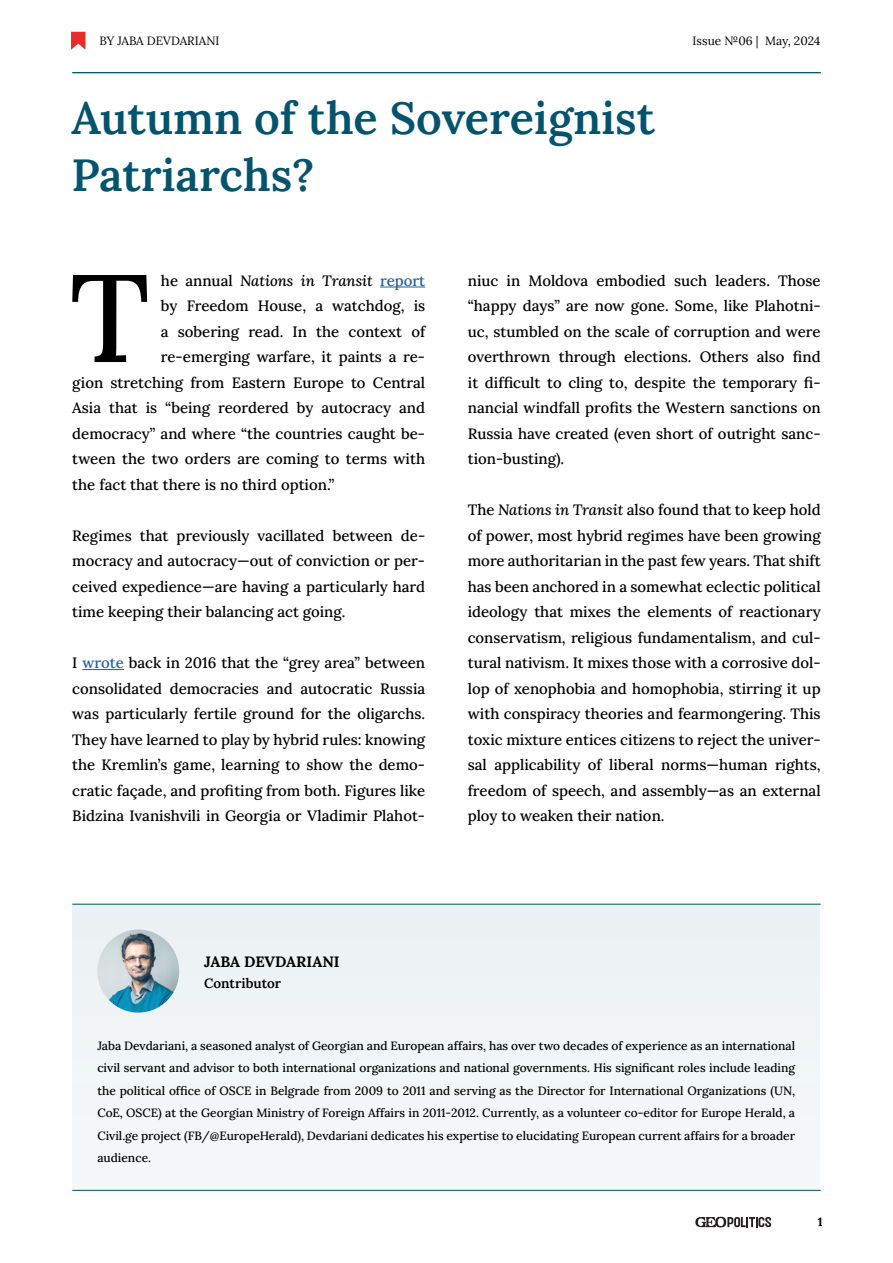
<style>
.page{position:relative;width:893px;height:1263px;background:#fff}
.page>*{position:absolute;margin:0;border:0;box-sizing:border-box;transform-origin:0 0}
.t1{font:500 124.35px "Lora";color:#000}
.t2{font:600 45px/57px "Lora";color:#02536b}
.t3{font:500 15px/25.5px "Lora";color:#000;text-align:justify}
.t4{font:italic 500 15px "Lora";color:#000}
.t5{font:700 15px "Lora";color:#000}
.t6{font:600 13.5px "Lora";color:#000}
.t7{font:500 12px/22.5px "Lora";color:#000;text-align:justify}
.t8{font:12px "Lora";color:#000}
.t9{font:700 12px "Lora";color:#000}
.s1{font-style:normal}
.s2{font-style:normal;color:#215e9e}
.s3{color:#215e9e}
.s4{font-style:italic}
</style>
<div class="page">
<svg style="left:695px;top:1217px;width:76px;height:10px"></svg>
<svg style="left:71px;top:32px;width:14px;height:18px"></svg>
<hr style="left:380px;top:287px;width:45px;height:1px;background:#215e9e">
<hr style="left:82px;top:669px;width:42px;height:1px;background:#215e9e">
<hr style="left:72px;top:72px;width:749px;height:1px;background:#02536b">
<div style="left:72px;top:904px;width:748px;height:287px;background:#f1f5f7"></div>
<hr style="left:72px;top:904px;width:749px;height:1px;background:#02536b">
<hr style="left:72px;top:1190px;width:749px;height:1px;background:#02536b">
<img style="left:97px;top:929px;width:82px;height:83px">
<p class="t8" style="left:100px;top:31px;width:121px">BY JABA DEVDARIANI</p>
<p class="t8" style="left:693px;top:31px;width:129px">Issue №06 | May, 2024</p>
<h2 class="t2" style="left:71px;top:85px;width:585px">Autumn of the Sovereignist<br>Patriarchs?</h2>
<h1 class="t1" style="left:70px;top:221px;width:81px">T</h1>
<p class="t4" style="left:161px;top:270px;width:266px"><span class="s1">he annual</span> Nations in Transit <span class="s2">report</span></p>
<p class="t3" style="left:161px;top:292px;width:266px">by Freedom House, a watchdog, is</p>
<p class="t3" style="left:161px;top:317px;width:266px">a sobering read. In the context of</p>
<p class="t3" style="left:161px;top:343px;width:266px">re-emerging warfare, it paints a re-</p>
<p class="t3" style="left:72px;top:368px;width:354px">gion stretching from Eastern Europe to Central</p>
<p class="t3" style="left:72px;top:394px;width:354px">Asia that is “being reordered by autocracy and</p>
<p class="t3" style="left:72px;top:419px;width:354px">democracy” and where “the countries caught be-</p>
<p class="t3" style="left:72px;top:445px;width:354px">tween the two orders are coming to terms with</p>
<p class="t3" style="left:72px;top:470px;width:264px">the fact that there is no third option.”</p>
<p class="t3" style="left:72px;top:521px;width:354px">Regimes that previously vacillated between de&shy;mocracy and autocracy—out of conviction or per&shy;ceived expedience—are having a particularly hard time keeping their balancing act going.</p>
<p class="t3" style="left:72px;top:649px;width:354px">I <span class="s3">wrote</span> back in 2016 that the “grey area” between consolidated democracies and autocratic Russia was particularly fertile ground for the oligarchs.<br>They have learned to play by hybrid rules: knowing the Kremlin’s game, learning to show the demo&shy;cratic façade, and profiting from both. Figures like Bidzina Ivanishvili in Georgia or Vladimir Plahot-</p>
<p class="t3" style="left:468px;top:266px;width:354px">niuc in Moldova embodied such leaders. Those “happy days” are now gone. Some, like Plahotni&shy;uc, stumbled on the scale of corruption and were overthrown through elections. Others also find it difficult to cling to, despite the temporary fi&shy;nancial windfall profits the Western sanctions on Russia have created (even short of outright sanc&shy;tion-busting).</p>
<p class="t3" style="left:468px;top:496px;width:354px">The <span class="s4">Nations in Transit</span> also found that to keep hold of power, most hybrid regimes have been growing more authoritarian in the past few years. That shift has been anchored in a somewhat eclectic political ideology that mixes the elements of reactionary conservatism, religious fundamentalism, and cul&shy;tural nativism. It mixes those with a corrosive dol&shy;lop of xenophobia and homophobia, stirring it up with conspiracy theories and fearmongering. This toxic mixture entices citizens to reject the univer&shy;sal applicability of liberal norms—human rights, freedom of speech, and assembly—as an external ploy to weaken their nation.</p>
<p class="t5" style="left:204px;top:949px;width:137px">JABA DEVDARIANI</p>
<p class="t6" style="left:204px;top:972px;width:78px">Contributor</p>
<p class="t7" style="left:97px;top:1033px;width:699px">Jaba Devdariani, a seasoned analyst of Georgian and European affairs, has over two decades of experience as an international civil servant and advisor to both international organizations and national governments. His significant roles include leading the political office of OSCE in Belgrade from 2009 to 2011 and serving as the Director for International Organizations (UN, CoE, OSCE) at the Georgian Ministry of Foreign Affairs in 2011-2012. Currently, as a volunteer co-editor for Europe Herald, a Civil.ge project (FB/@EuropeHerald), Devdariani dedicates his expertise to elucidating European current affairs for a broader audience.</p>
<p class="t9" style="left:818px;top:1212px;width:6px">1</p>
</div>
